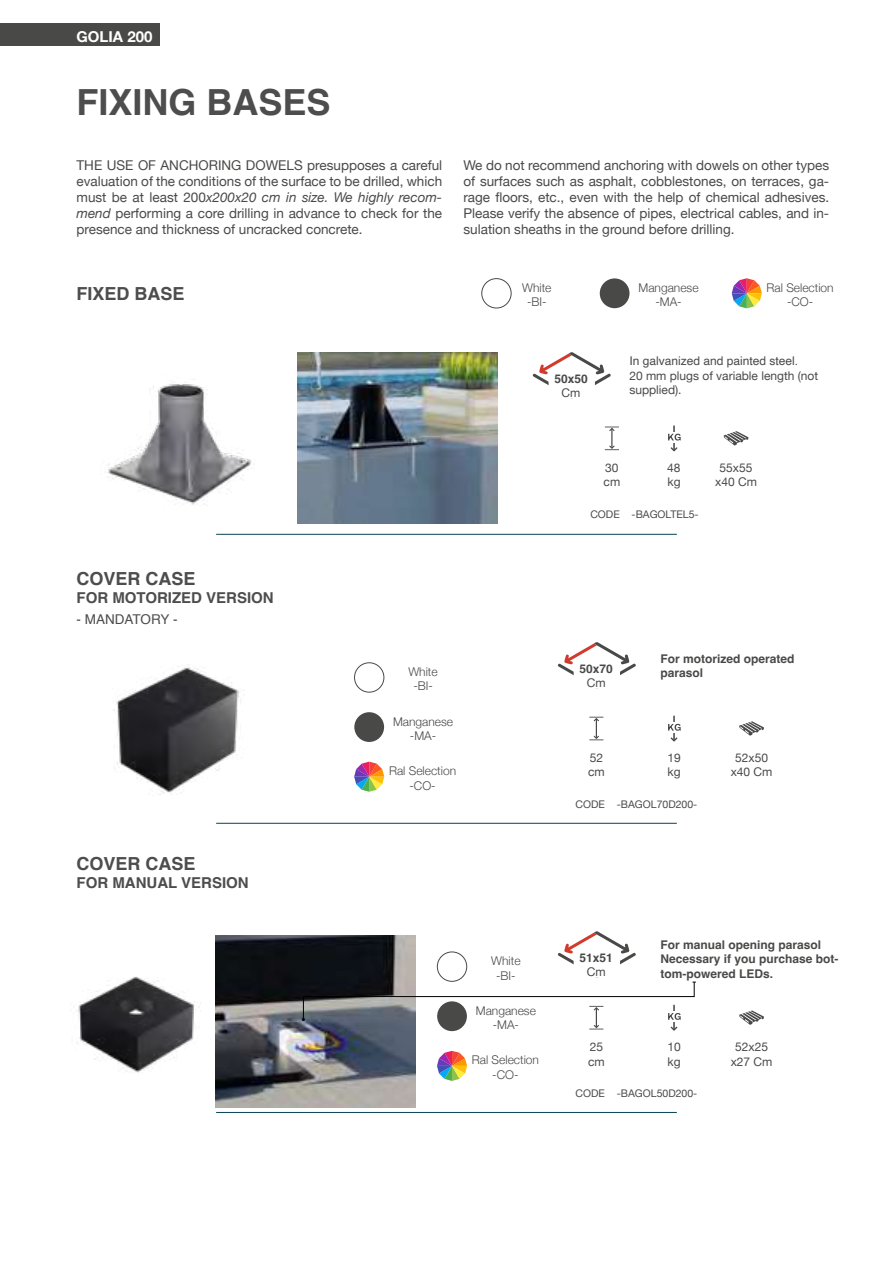
<style>
.page{position:relative;width:893px;height:1263px;background:#fff}
.page>*{position:absolute;margin:0;border:0;box-sizing:border-box;transform-origin:0 0}
.t1{font:700 36px "Helvetica";color:#4d4d4d}
.t2{font:700 18px "Helvetica";color:#4d4d4d}
.t3{font:700 15px "Helvetica";color:#4d4d4d}
.t4{font:700 15px "Helvetica Neue";color:#fff}
.t5{font:13.5px/16.2px "Helvetica Neue";color:#494a48;text-align:justify}
.t6{font:13.5px "Helvetica";color:#4d4d4d}
.t7{font:300 12px/14.4px "Helvetica Neue";color:#494a48;text-align:center}
.t8{font:700 12px/14.4px "Helvetica";color:#494a48}
.t9{font:12px/14.4px "Helvetica Neue";color:#494a48}
.t10{font:12px "Helvetica";color:#494a48}
.t11{font:10.5px "Helvetica Neue";color:#494a48}
.s1{font-style:italic}
</style>
<div class="page">
<img style="left:107px;top:384px;width:145px;height:121px">
<img style="left:298px;top:352px;width:199px;height:172px">
<svg style="left:605px;top:427px;width:14px;height:23px"></svg>
<svg style="left:671px;top:447px;width:6px;height:4px"></svg>
<hr style="left:673px;top:425px;width:2px;height:25px;background:#494a48">
<svg style="left:668px;top:432px;width:13px;height:11px"></svg>
<svg style="left:668px;top:434px;width:13px;height:6px"></svg>
<svg style="left:724px;top:431px;width:24px;height:15px"></svg>
<div style="left:354px;top:662px;width:30px;height:30px;border:1px solid #494a48;border-radius:50%"></div>
<div style="left:354px;top:712px;width:30px;height:30px;background:#494a48;border-radius:50%"></div>
<svg style="left:354px;top:762px;width:30px;height:29px"></svg>
<svg style="left:437px;top:1051px;width:30px;height:30px"></svg>
<hr style="left:216px;top:534px;width:461px;height:1px;background:#074254">
<img style="left:114px;top:666px;width:130px;height:129px">
<img style="left:73px;top:977px;width:128px;height:96px">
<svg style="left:558px;top:642px;width:78px;height:34px"></svg>
<div style="left:574px;top:662px;width:46px;height:26px;background:#fff;border-radius:4px"></div>
<svg style="left:589px;top:717px;width:14px;height:23px"></svg>
<svg style="left:671px;top:737px;width:6px;height:4px"></svg>
<hr style="left:673px;top:715px;width:2px;height:25px;background:#494a48">
<div style="left:667px;top:722px;width:14px;height:11px;background:#fff"></div>
<svg style="left:668px;top:724px;width:13px;height:7px"></svg>
<svg style="left:739px;top:721px;width:25px;height:15px"></svg>
<svg style="left:739px;top:1010px;width:25px;height:15px"></svg>
<hr style="left:216px;top:823px;width:461px;height:1px;background:#074254">
<hr style="left:216px;top:1112px;width:461px;height:1px;background:#074254">
<svg style="left:532px;top:352px;width:79px;height:34px"></svg>
<div style="left:549px;top:372px;width:46px;height:26px;background:#fff;border-radius:4px"></div>
<div style="left:0;top:24px;width:159px;height:22px;background:#494a48"></div>
<img style="left:215px;top:935px;width:200px;height:172px">
<svg style="left:302px;top:931px;width:394px;height:100px"></svg>
<div style="left:482px;top:278px;width:29px;height:30px;border:1px solid #494a48;border-radius:50%"></div>
<div style="left:600px;top:278px;width:29px;height:30px;background:#494a48;border-radius:50%"></div>
<svg style="left:732px;top:278px;width:30px;height:30px"></svg>
<p class="t4" style="left:77px;top:25px;width:77px">GOLIA 200</p>
<h1 class="t1" style="left:77px;top:80px;width:256px">FIXING BASES</h1>
<p class="t5" style="left:77px;top:157px;width:367px">THE USE OF ANCHORING DOWELS presupposes a careful evaluation of the conditions of the surface to be drilled, which must be at least 200<span class="s1">x200x20 cm in size. We highly recom&shy;mend</span> performing a core drilling in advance to check for the presence and thickness of uncracked concrete.</p>
<p class="t5" style="left:463px;top:157px;width:367px">We do not recommend anchoring with dowels on other types of surfaces such as asphalt, cobblestones, on terraces, ga&shy;rage floors, etc., even with the help of chemical adhesives.<br>Please verify the absence of pipes, electrical cables, and in&shy;sulation sheaths in the ground before drilling.</p>
<h2 class="t2" style="left:77px;top:283px;width:110px">FIXED BASE</h2>
<h2 class="t2" style="left:77px;top:568px;width:121px">COVER CASE</h2>
<p class="t3" style="left:77px;top:589px;width:199px">FOR MOTORIZED VERSION</p>
<p class="t6" style="left:77px;top:609px;width:103px">- MANDATORY -</p>
<h2 class="t2" style="left:77px;top:853px;width:121px">COVER CASE</h2>
<p class="t3" style="left:77px;top:874px;width:174px">FOR MANUAL VERSION</p>
<p class="t7" style="left:522px;top:280px;width:31px">White -BI-</p>
<p class="t7" style="left:638px;top:280px;width:62px">Manganese -MA-</p>
<p class="t7" style="left:767px;top:280px;width:69px">Ral Selection -CO-</p>
<p class="t8" style="left:554px;top:372px;width:35px">50x50</p>
<p class="t9" style="left:562px;top:386px;width:20px">Cm</p>
<p class="t10" style="left:629px;top:352px;width:170px">In galvanized and painted steel.</p>
<p class="t9" style="left:629px;top:369px;width:190px">20 mm plugs of variable length (not supplied).</p>
<p class="t9" style="left:604px;top:461px;width:18px">30 cm</p>
<p class="t9" style="left:667px;top:461px;width:15px">48 kg</p>
<p class="t9" style="left:715px;top:461px;width:43px;text-align:center">55x55 x40 Cm</p>
<p class="t11" style="left:590px;top:506px;width:110px">CODE -BAGOLTEL5-</p>
<p class="t7" style="left:408px;top:664px;width:31px">White -BI-</p>
<p class="t7" style="left:393px;top:713px;width:62px">Manganese -MA-</p>
<p class="t7" style="left:389px;top:763px;width:69px">Ral Selection -CO-</p>
<p class="t8" style="left:579px;top:662px;width:35px">50x70</p>
<p class="t9" style="left:587px;top:676px;width:20px">Cm</p>
<p class="t8" style="left:660px;top:652px;width:136px">For motorized operated parasol</p>
<p class="t9" style="left:588px;top:751px;width:18px">52 cm</p>
<p class="t9" style="left:667px;top:751px;width:15px">19 kg</p>
<p class="t9" style="left:731px;top:751px;width:43px;text-align:center">52x50 x40 Cm</p>
<p class="t11" style="left:576px;top:796px;width:123px">CODE -BAGOL70D200-</p>
<p class="t7" style="left:491px;top:953px;width:31px">White -BI-</p>
<p class="t7" style="left:476px;top:1002px;width:62px">Manganese -MA-</p>
<p class="t7" style="left:472px;top:1052px;width:69px">Ral Selection -CO-</p>
<p class="t8" style="left:579px;top:952px;width:35px">51x51</p>
<p class="t9" style="left:587px;top:965px;width:20px">Cm</p>
<p class="t8" style="left:660px;top:939px;width:180px">For manual opening parasol<br>Necessary if you purchase bot&shy;tom-powered LEDs.</p>
<p class="t9" style="left:588px;top:1040px;width:18px">25 cm</p>
<p class="t9" style="left:667px;top:1040px;width:15px">10 kg</p>
<p class="t9" style="left:731px;top:1040px;width:43px;text-align:center">52x25 x27 Cm</p>
<p class="t11" style="left:576px;top:1085px;width:123px">CODE -BAGOL50D200-</p>
</div>
